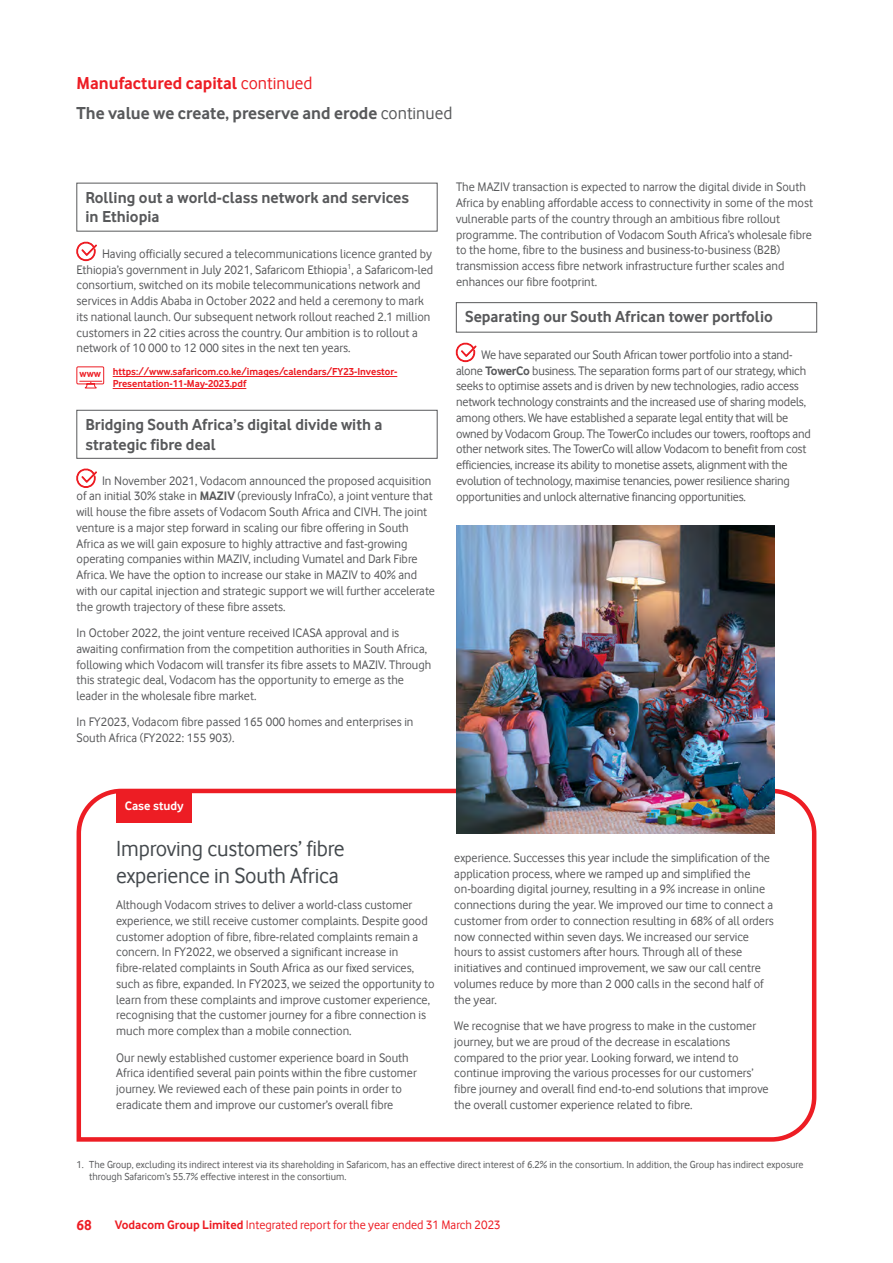
<style>
.page{position:relative;width:893px;height:1263px;background:#fff}
.page>*{position:absolute;margin:0;border:0;box-sizing:border-box;transform-origin:0 0}
.t1{font:22.5px/27px "Vodafone Rg";letter-spacing:-.01em;color:#44494d}
.t2{font:700 18px "Vodafone Rg";color:#58595b}
.t3{font:700 18px "Vodafone Rg";color:#ed1d24}
.t4{font:700 16.5px/19.5px "Vodafone Rg";color:#58595b}
.t5{font:700 15px "Vodafone Rg";color:#ed1d24}
.t6{font:12.75px/15.8px "Vodafone Rg";color:#58595b}
.t7{font:12.75px "Vodafone Rg";color:#ed1d24}
.t8{font:700 12.75px "Vodafone Rg";color:#fff}
.t9{font:10.5px/12px "Vodafone Rg";color:#58595b}
.t10{font:700 10.5px/12px "Vodafone Rg";color:#ed1d24}
.s1{font-weight:400}
.s2{font-weight:700}
</style>
<div class="page">
<svg style="left:76px;top:788px;width:741px;height:354px"></svg>
<div style="left:116px;top:793px;width:76px;height:30px;background:#ed1d24"></div>
<svg style="left:76px;top:241px;width:21px;height:20px"></svg>
<svg style="left:76px;top:366px;width:28px;height:23px"></svg>
<hr style="left:113px;top:376px;width:284px;height:1px;background:#ed1d24">
<hr style="left:113px;top:388px;width:133px;height:1px;background:#ed1d24">
<div style="left:77px;top:410px;width:360px;height:49px;border:1px solid #58595b"></div>
<svg style="left:76px;top:468px;width:21px;height:20px"></svg>
<div style="left:456px;top:302px;width:361px;height:30px;border:1px solid #58595b"></div>
<svg style="left:455px;top:342px;width:21px;height:20px"></svg>
<img style="left:456px;top:525px;width:319px;height:309px">
<h2 class="t3" style="left:77px;top:72px;width:237px">Manufactured capital <span class="s1">continued</span></h2>
<h2 class="t2" style="left:77px;top:102px;width:377px">The value we create, preserve and erode <span class="s1">continued</span></h2>
<p class="t4" style="left:86px;top:187px;width:325px">Rolling out a world-class network and services in Ethiopia</p>
<p class="t6" style="left:77px;top:246px;width:358px;text-indent:26px">Having officially secured a telecommunications licence granted by Ethiopia’s government in July 2021, Safaricom Ethiopia<sup>1</sup>, a Safaricom-led consortium, switched on its mobile telecommunications network and services in Addis Ababa in October 2022 and held a ceremony to mark its national launch. Our subsequent network rollout reached 2.1 million customers in 22 cities across the country. Our ambition is to rollout a network of 10 000 to 12 000 sites in the next ten years.</p>
<p class="t10" style="left:113px;top:365px;width:286px;text-indent:-33px">www https://www.safaricom.co.ke/images/calendars/FY23-Investor-<br>Presentation-11-May-2023.pdf</p>
<p class="t4" style="left:86px;top:415px;width:299px">Bridging South Africa’s digital divide with a strategic fibre deal</p>
<p class="t6" style="left:77px;top:472px;width:360px;text-indent:26px">In November 2021, Vodacom announced the proposed acquisition of an initial 30% stake in <span class="s2">MAZIV</span> (previously InfraCo), a joint venture that will house the fibre assets of Vodacom South Africa and CIVH. The joint venture is a major step forward in scaling our fibre offering in South Africa as we will gain exposure to highly attractive and fast-growing operating companies within MAZIV, including Vumatel and Dark Fibre Africa. We have the option to increase our stake in MAZIV to 40% and with our capital injection and strategic support we will further accelerate the growth trajectory of these fibre assets.</p>
<p class="t6" style="left:77px;top:625px;width:356px">In October 2022, the joint venture received ICASA approval and is awaiting confirmation from the competition authorities in South Africa, following which Vodacom will transfer its fibre assets to MAZIV. Through this strategic deal, Vodacom has the opportunity to emerge as the leader in the wholesale fibre market.</p>
<p class="t6" style="left:77px;top:714px;width:338px">In FY2023, Vodacom fibre passed 165 000 homes and enterprises in<br>South Africa (FY2022: 155 903).</p>
<p class="t6" style="left:456px;top:179px;width:358px">The MAZIV transaction is expected to narrow the digital divide in South Africa by enabling affordable access to connectivity in some of the most vulnerable parts of the country through an ambitious fibre rollout programme. The contribution of Vodacom South Africa’s wholesale fibre to the home, fibre to the business and business-to-business (B2B) transmission access fibre network infrastructure further scales and enhances our fibre footprint.</p>
<p class="t4" style="left:465px;top:307px;width:309px">Separating our South African tower portfolio</p>
<p class="t6" style="left:456px;top:347px;width:356px;text-indent:26px">We have separated our South African tower portfolio into a stand&shy;alone <span class="s2">TowerCo</span> business. The separation forms part of our strategy, which seeks to optimise assets and is driven by new technologies, radio access network technology constraints and the increased use of sharing models, among others. We have established a separate legal entity that will be owned by Vodacom Group. The TowerCo includes our towers, rooftops and other network sites. The TowerCo will allow Vodacom to benefit from cost efficiencies, increase its ability to monetise assets, alignment with the evolution of technology, maximise tenancies, power resilience sharing opportunities and unlock alternative financing opportunities.</p>
<p class="t8" style="left:125px;top:799px;width:60px">Case study</p>
<h1 class="t1" style="left:116px;top:835px;width:230px">Improving customers’ fibre experience in South Africa</h1>
<p class="t6" style="left:116px;top:897px;width:320px">Although Vodacom strives to deliver a world-class customer experience, we still receive customer complaints. Despite good customer adoption of fibre, fibre-related complaints remain a concern. In FY2022, we observed a significant increase in fibre-related complaints in South Africa as our fixed services, such as fibre, expanded. In FY2023, we seized the opportunity to learn from these complaints and improve customer experience, recognising that the customer journey for a fibre connection is much more complex than a mobile connection.</p>
<p class="t6" style="left:116px;top:1049px;width:302px">Our newly established customer experience board in South Africa identified several pain points within the fibre customer journey. We reviewed each of these pain points in order to eradicate them and improve our customer’s overall fibre</p>
<p class="t6" style="left:454px;top:850px;width:321px">experience. Successes this year include the simplification of the application process, where we ramped up and simplified the on-boarding digital journey, resulting in a 9% increase in online connections during the year. We improved our time to connect a customer from order to connection resulting in 68% of all orders now connected within seven days. We increased our service hours to assist customers after hours. Through all of these initiatives and continued improvement, we saw our call centre volumes reduce by more than 2 000 calls in the second half of the year.</p>
<p class="t6" style="left:454px;top:1018px;width:316px">We recognise that we have progress to make in the customer journey, but we are proud of the decrease in escalations compared to the prior year. Looking forward, we intend to continue improving the various processes for our customers’ fibre journey and overall find end-to-end solutions that improve the overall customer experience related to fibre.</p>
<p class="t9" style="left:89px;top:1158px;width:716px;text-indent:-13px">1. The Group, excluding its indirect interest via its shareholding in Safaricom, has an effective direct interest of 6.2% in the consortium. In addition, the Group has indirect exposure through Safaricom’s 55.7% effective interest in the consortium.</p>
<p class="t5" style="left:77px;top:1217px;width:17px">68</p>
<p class="t7" style="left:115px;top:1218px;width:387px"><span class="s2">Vodacom Group Limited</span> Integrated report for the year ended 31 March 2023</p>
</div>
